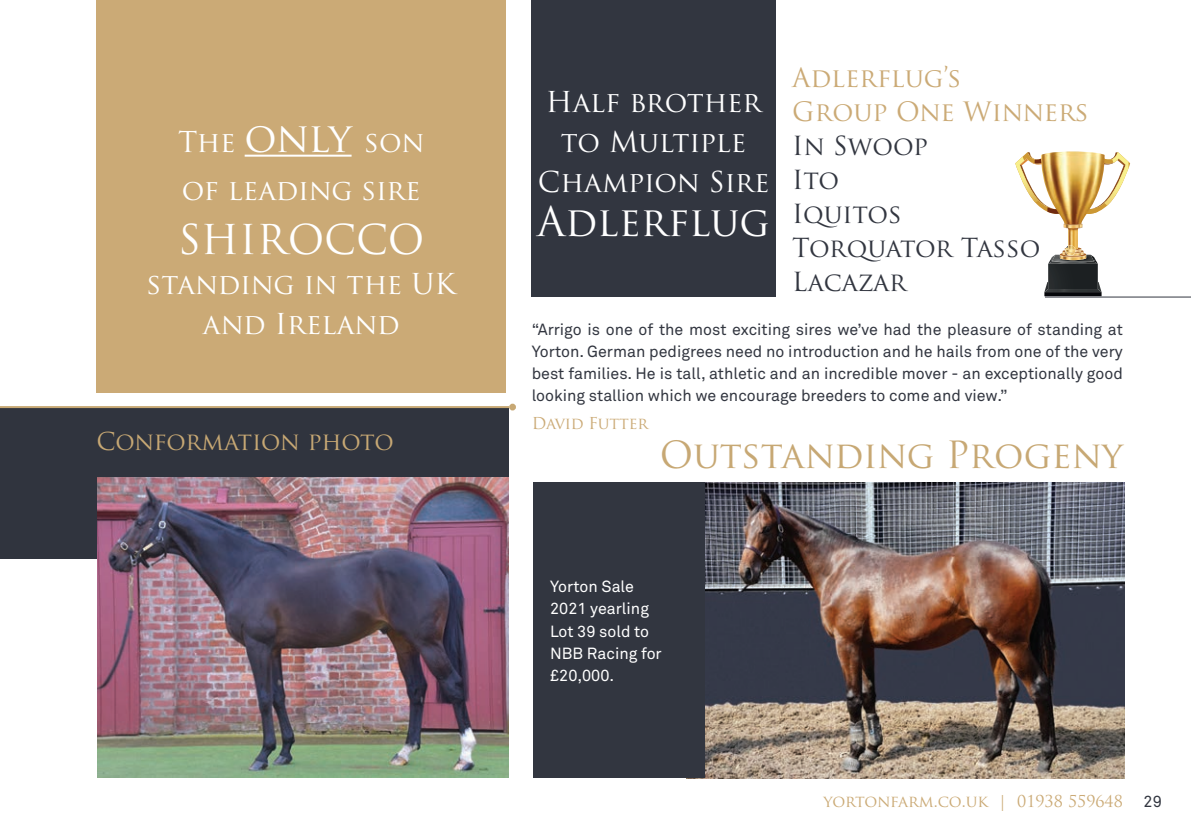
<style>
.page{position:relative;width:1191px;height:840px;background:#fff}
.page>*{position:absolute;margin:0;border:0;box-sizing:border-box;transform-origin:0 0}
.t1{font:40px "Trajan Pro";color:#fff}
.t2{font:36.4px "Trajan Pro";color:#c7a874}
.t3{font:28px/40px "Trajan Pro";color:#fff;text-align:center}
.t4{font:26px/34px "Trajan Pro";color:#cbaa76}
.t5{font:25.6px/34px "Trajan Pro";color:#323640}
.t6{font:24px "Trajan Pro";letter-spacing:-.015em;color:#c7a874}
.t7{font:16px/22px "Akkurat Pro";color:#323640;text-align:justify}
.t8{font:16px/22px "Akkurat Pro";color:#fff}
.t9{font:16px "Trajan Pro";letter-spacing:-.01em;color:#cbaa76}
.s1{font-size:40px}
</style>
<div class="page">
<img style="left:1067px;top:228px;width:11px;height:17px">
<svg style="left:1063px;top:224px;width:19px;height:4px"></svg>
<svg style="left:1104px;top:152px;width:26px;height:56px"></svg>
<svg style="left:1015px;top:152px;width:26px;height:56px"></svg>
<img style="left:1041px;top:151px;width:63px;height:73px">
<svg style="left:1044px;top:245px;width:57px;height:51px"></svg>
<div style="left:0;top:407px;width:509px;height:151px;background:#30343e"></div>
<img style="left:97px;top:477px;width:412px;height:300px">
<hr style="left:0;top:406px;width:509px;height:2px;background:#c7a874">
<div style="left:509px;top:403px;width:7px;height:7px;border:2px solid #c7a874;border-radius:50%"></div>
<div style="left:96px;top:0;width:410px;height:392px;background:#cbaa76"></div>
<div style="left:531px;top:0;width:245px;height:296px;background:#323640"></div>
<hr style="left:245px;top:154px;width:106px;height:2px;background:#fff">
<img style="left:704px;top:482px;width:420px;height:295px">
<div style="left:533px;top:482px;width:171px;height:295px;background:#323640"></div>
<hr style="left:1045px;top:296px;width:146px;height:1px;background:#323640">
<h3 class="t3" style="left:178px;top:117px;width:248px;line-height:48px;text-align:left">The <span class="s1">only</span> son of leading sire</h3>
<h1 class="t1" style="left:178px;top:214px;width:248px">SHIROCCO</h1>
<h3 class="t3" style="left:147px;top:263px;width:310px">standing in the UK and Ireland</h3>
<h3 class="t6" style="left:96px;top:426px;width:299px">Conformation photo</h3>
<h3 class="t3" style="left:538px;top:81px;width:233px">Half brother to Multiple<br>Champion Sire</h3>
<h1 class="t1" style="left:537px;top:196px;width:234px">Adlerflug</h1>
<h3 class="t4" style="left:792px;top:60px;width:298px">Adlerflug’s<br>Group One Winners</h3>
<h3 class="t5" style="left:792px;top:128px;width:250px">In Swoop<br>Ito<br>Iquitos<br>Torquator Tasso<br>Lacazar</h3>
<p class="t7" style="left:531px;top:318px;width:593px">“Arrigo is one of the most exciting sires we’ve had the pleasure of standing at Yorton. German pedigrees need no introduction and he hails from one of the very best families. He is tall, athletic and an incredible mover - an exceptionally good looking stallion which we encourage breeders to come and view.”</p>
<p class="t9" style="left:531px;top:412px;width:118px">David Futter</p>
<h2 class="t2" style="left:659px;top:432px;width:465px">Outstanding Progeny</h2>
<p class="t8" style="left:550px;top:575px;width:113px">Yorton Sale<br>2021 yearling<br>Lot 39 sold to<br>NBB Racing for £20,000.</p>
<p class="t9" style="left:823px;top:790px;width:301px">yortonfarm.co.uk | 01938 559648</p>
<p class="t7" style="left:1143px;top:790px;width:20px">29</p>
</div>
